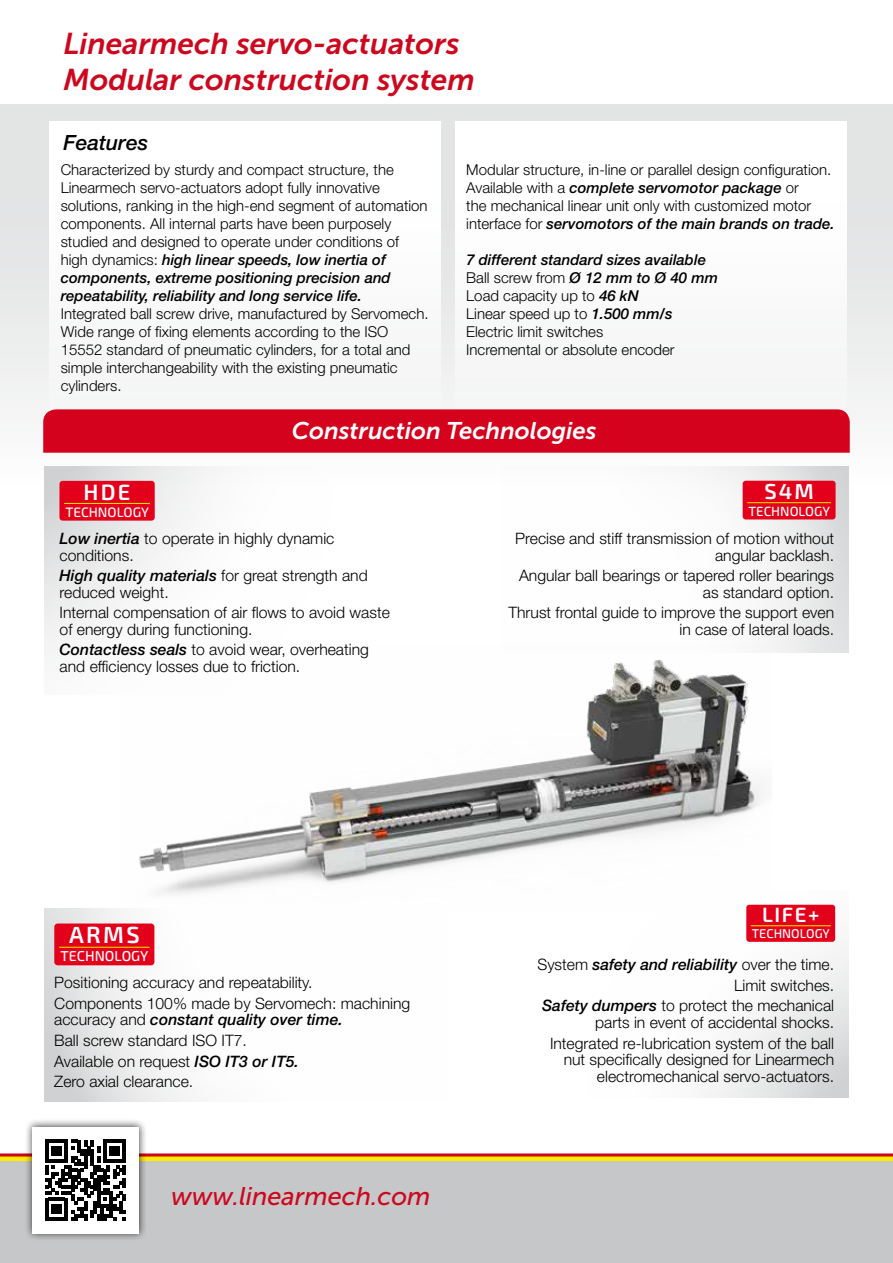
<style>
.page{position:relative;width:893px;height:1263px;background:#fff}
.page>*{position:absolute;margin:0;border:0;box-sizing:border-box;transform-origin:0 0}
.t1{font:italic 30px/36px "Museo Sans 700";color:#cd071e}
.t2{font:italic 25.5px "Museo Sans 500";color:#cd071e}
.t3{font:italic 24px "Museo Sans 700";color:#fff}
.t4{font:600 23.25px "Exo 2.0";color:#fff}
.t5{font:600 22.2px "Exo 2.0";color:#fff}
.t6{font:600 21.6px "Exo 2.0";color:#fff}
.t7{font:italic 500 21px "Helvetica Neue LT Std";color:#000}
.t8{font:600 20.7px "Exo 2.0";color:#fff}
.t9{font:300 15.75px/16.5px "Helvetica Neue LT Std";color:#000}
.t10{font:300 15px/18px "Helvetica Neue LT Std";color:#000}
.t11{font:500 14.4px "Exo 2.0";color:#fff}
.t12{font:500 13.65px "Exo 2.0";color:#fff}
.t13{font:500 13.35px "Exo 2.0";color:#fff}
.t14{font:500 12.75px "Exo 2.0";color:#fff}
.s1{font-weight:500;font-style:italic}
</style>
<div class="page">
<div style="left:0;top:104px;width:893px;height:429px;background:linear-gradient(to bottom,#dddede,#fefefe)"></div>
<svg style="left:0;top:1097px;width:893px;height:166px;fill:#c6c7c8"></svg>
<div style="left:24px;top:1119px;width:123px;height:122px;background:#000;opacity:.75"></div>
<div style="left:32px;top:1127px;width:107px;height:106px;background:#fff"></div>
<svg style="left:45px;top:1140px;width:81px;height:80px"></svg>
<div style="left:455px;top:121px;width:391px;height:311px;background:#fff"></div>
<svg style="left:706px;top:904px;width:143px;height:193px"></svg>
<svg style="left:44px;top:908px;width:405px;height:193px"></svg>
<img style="left:121px;top:652px;width:651px;height:260px">
<div style="left:54px;top:923px;width:100px;height:42px;background:#e2001a;border-radius:3px"></div>
<hr style="left:59px;top:947px;width:90px;height:1px;background:#ffed00">
<div style="left:746px;top:905px;width:89px;height:37px;background:#e2001a;border-radius:3px"></div>
<hr style="left:751px;top:925px;width:80px;height:1px;background:#ffed00">
<div style="left:49px;top:121px;width:392px;height:311px;background:#fff"></div>
<svg style="left:501px;top:467px;width:348px;height:185px"></svg>
<svg style="left:44px;top:467px;width:357px;height:228px"></svg>
<div style="left:43px;top:409px;width:807px;height:44px;background:#d4021d"></div>
<div style="left:59px;top:481px;width:96px;height:40px;background:#e2001a;border-radius:3px"></div>
<hr style="left:64px;top:503px;width:86px;height:1px;background:#ffed00">
<div style="left:743px;top:481px;width:93px;height:38px;background:#e2001a;border-radius:3px"></div>
<hr style="left:747px;top:502px;width:84px;height:1px;background:#ffed00">
<h1 class="t1" style="left:63px;top:26px;width:413px">Linearmech servo-actuators<br>Modular construction system</h1>
<h3 class="t7" style="left:63px;top:130px;width:86px">Features</h3>
<p class="t10" style="left:61px;top:160px;width:368px">Characterized by sturdy and compact structure, the Linearmech servo-actuators adopt fully innovative solutions, ranking in the high-end segment of automation components. All internal parts have been purposely studied and designed to operate under conditions of high dynamics: <span class="s1">high linear speeds, low inertia of components, extreme positioning precision and repeatability, reliability and long service life.</span></p>
<p class="t10" style="left:61px;top:304px;width:369px">Integrated ball screw drive, manufactured by Servomech.<br>Wide range of fixing elements according to the ISO 15552 standard of pneumatic cylinders, for a total and simple interchangeability with the existing pneumatic cylinders.</p>
<p class="t10" style="left:466px;top:160px;width:370px">Modular structure, in-line or parallel design configuration.<br>Available with a <span class="s1">complete servomotor package</span> or<br>the mechanical linear unit only with customized motor interface for <span class="s1">servomotors of the main brands on trade.</span></p>
<p class="t10" style="left:466px;top:250px;width:253px"><span class="s1">7 different standard sizes available<br></span>Ball screw from <span class="s1">Ø 12 mm to Ø 40 mm<br></span>Load capacity up to <span class="s1">46 kN<br></span>Linear speed up to <span class="s1">1.500 mm/s<br></span>Electric limit switches<br>Incremental or absolute encoder</p>
<h3 class="t5" style="left:84px;top:479px;width:48px">HDE</h3>
<p class="t12" style="left:65px;top:504px;width:85px">TECHNOLOGY</p>
<h3 class="t3" style="left:292px;top:417px;width:306px">Construction Technologies</h3>
<h3 class="t6" style="left:764px;top:479px;width:51px">S4M</h3>
<p class="t13" style="left:748px;top:503px;width:83px">TECHNOLOGY</p>
<p class="t9" style="left:60px;top:530px;width:276px"><span class="s1">Low inertia</span> to operate in highly dynamic conditions.</p>
<p class="t9" style="left:60px;top:567px;width:310px"><span class="s1">High quality materials</span> for great strength and reduced weight.</p>
<p class="t9" style="left:60px;top:604px;width:332px">Internal compensation of air flows to avoid waste of energy during functioning.</p>
<p class="t9" style="left:60px;top:641px;width:311px"><span class="s1">Contactless seals</span> to avoid wear, overheating and efficiency losses due to friction.</p>
<p class="t9" style="left:515px;top:530px;width:320px;text-align:right">Precise and stiff transmission of motion without angular backlash.</p>
<p class="t9" style="left:519px;top:567px;width:317px;text-align:right">Angular ball bearings or tapered roller bearings as standard option.</p>
<p class="t9" style="left:508px;top:604px;width:327px;text-align:right">Thrust frontal guide to improve the support even in case of lateral loads.</p>
<h3 class="t8" style="left:762px;top:903px;width:59px">LIFE+</h3>
<h3 class="t4" style="left:69px;top:921px;width:72px">ARMS</h3>
<p class="t14" style="left:752px;top:926px;width:80px">TECHNOLOGY</p>
<p class="t11" style="left:61px;top:947px;width:89px">TECHNOLOGY</p>
<p class="t9" style="left:54px;top:972px;width:357px;line-height:20.5px">Positioning accuracy and repeatability.<br>Components 100% made by Servomech: machining</p>
<p class="t9" style="left:54px;top:1009px;width:290px;line-height:20.5px">accuracy and <span class="s1">constant quality over time.<br></span>Ball screw standard ISO IT7.<br>Available on request <span class="s1">ISO IT3 or IT5.<br></span>Zero axial clearance.</p>
<h2 class="t2" style="left:171px;top:1182px;width:261px">www.linearmech.com</h2>
<p class="t9" style="left:537px;top:954px;width:298px;line-height:20.5px;text-align:right">System <span class="s1">safety and reliability</span> over the time.<br>Limit switches.<br><span class="s1">Safety dumpers</span> to protect the mechanical</p>
<p class="t9" style="left:550px;top:1012px;width:286px;line-height:20.5px;text-align:right">parts in event of accidental shocks.<br>Integrated re-lubrication system of the ball</p>
<p class="t9" style="left:564px;top:1051px;width:272px;text-align:right">nut specifically designed for Linearmech electromechanical servo-actuators.</p>
</div>
